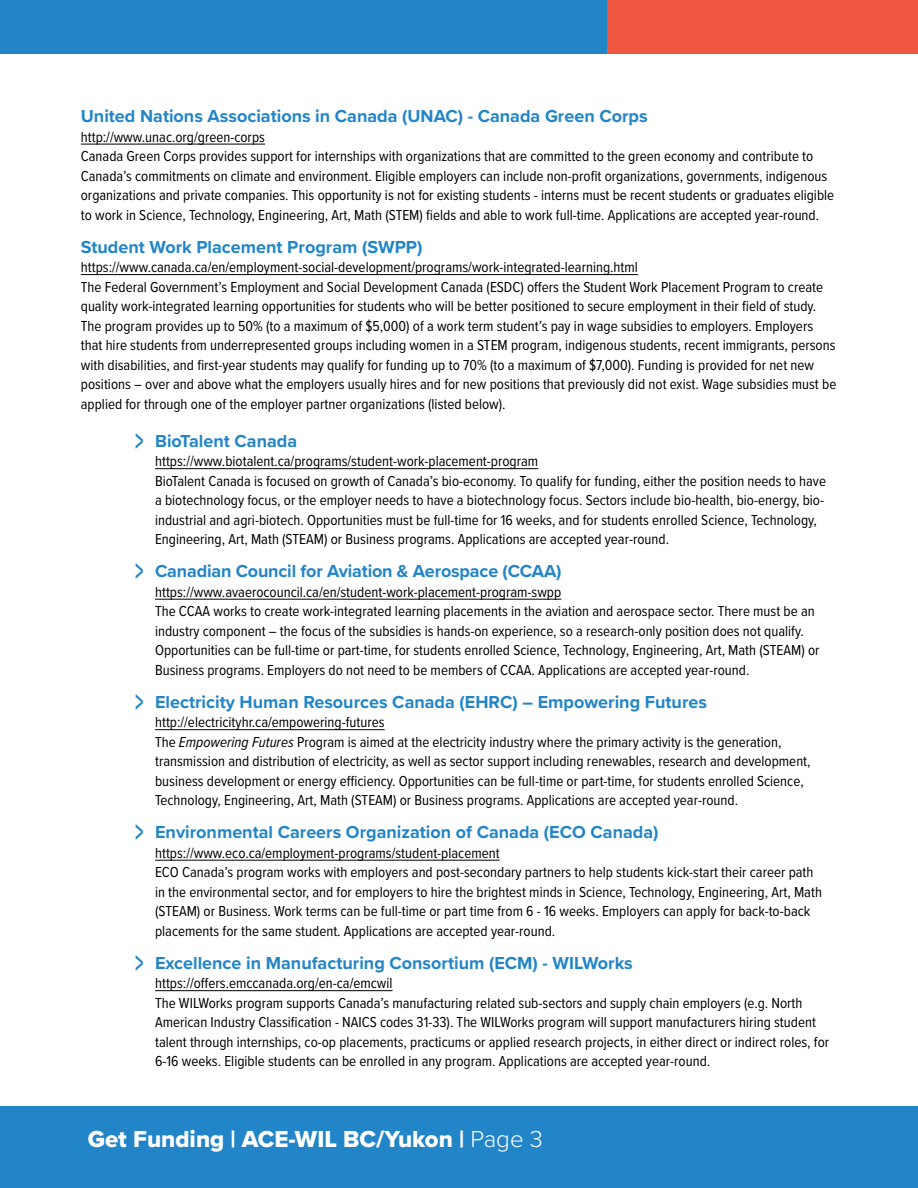
<style>
.page{position:relative;width:918px;height:1188px;background:#fff}
.page>*{position:absolute;margin:0;border:0;box-sizing:border-box;transform-origin:0 0}
.t1{font:500 45px "Proxima Nova Ex Cn";color:#2185c7;scale:.5 1}
.t2{font:24px "Proxima Nova Extrabld";color:#fff}
.t3{font:700 18px "Proxima Nova";color:#2185c7}
.t4{font:15px/19.5px "Proxima Nova Cond";color:#000}
.s1{font-style:italic}
.s2{font-family:"Proxima Nova";font-weight:300}
</style>
<div class="page">
<div style="left:0;top:1106px;width:918px;height:82px;background:#2185c7"></div>
<div style="left:0;top:0;width:918px;height:54px;background:#2185c7"></div>
<div style="left:608px;top:0;width:310px;height:54px;background:#f15843"></div>
<hr style="left:81px;top:144px;width:184px;height:1px;background:#000">
<hr style="left:81px;top:274px;width:557px;height:1px;background:#000">
<hr style="left:155px;top:468px;width:383px;height:1px;background:#000">
<hr style="left:155px;top:599px;width:406px;height:1px;background:#000">
<hr style="left:155px;top:729px;width:230px;height:1px;background:#000">
<hr style="left:155px;top:860px;width:345px;height:1px;background:#000">
<hr style="left:155px;top:990px;width:238px;height:1px;background:#000">
<p class="t3" style="left:81px;top:103px;width:568px">United Nations Associations in Canada (UNAC) - Canada Green Corps</p>
<p class="t4" style="left:81px;top:126px;width:755px">http://www.unac.org/green-corps<br>Canada Green Corps provides support for internships with organizations that are committed to the green economy and contribute to Canada’s commitments on climate and environment. Eligible employers can include non-profit organizations, governments, indigenous organizations and private companies. This opportunity is not for existing students - interns must be recent students or graduates eligible to work in Science, Technology, Engineering, Art, Math (STEM) fields and able to work full-time. Applications are accepted year-round.</p>
<p class="t3" style="left:81px;top:233px;width:343px">Student Work Placement Program (SWPP)</p>
<p class="t4" style="left:81px;top:257px;width:757px">https://www.canada.ca/en/employment-social-development/programs/work-integrated-learning.html<br>The Federal Government’s Employment and Social Development Canada (ESDC) offers the Student Work Placement Program to create quality work-integrated learning opportunities for students who will be better positioned to secure employment in their field of study.<br>The program provides up to 50% (to a maximum of $5,000) of a work term student’s pay in wage subsidies to employers. Employers that hire students from underrepresented groups including women in a STEM program, indigenous students, recent immigrants, persons with disabilities, and first-year students may qualify for funding up to 70% (to a maximum of $7,000). Funding is provided for net new positions – over and above what the employers usually hires and for new positions that previously did not exist. Wage subsidies must be applied for through one of the employer partner organizations (listed below).</p>
<p class="t3" style="left:155px;top:427px;width:144px">BioTalent Canada</p>
<p class="t4" style="left:155px;top:451px;width:672px">https://www.biotalent.ca/programs/student-work-placement-program<br>BioTalent Canada is focused on growth of Canada’s bio-economy. To qualify for funding, either the position needs to have a biotechnology focus, or the employer needs to have a biotechnology focus. Sectors include bio-health, bio-energy, bio&shy;industrial and agri-biotech. Opportunities must be full-time for 16 weeks, and for students enrolled Science, Technology, Engineering, Art, Math (STEAM) or Business programs. Applications are accepted year-round.</p>
<p class="t3" style="left:155px;top:558px;width:408px">Canadian Council for Aviation &amp; Aerospace (CCAA)</p>
<p class="t4" style="left:155px;top:581px;width:666px">https://www.avaerocouncil.ca/en/student-work-placement-program-swpp<br>The CCAA works to create work-integrated learning placements in the aviation and aerospace sector. There must be an industry component – the focus of the subsidies is hands-on experience, so a research-only position does not qualify.<br>Opportunities can be full-time or part-time, for students enrolled Science, Technology, Engineering, Art, Math (STEAM) or Business programs. Employers do not need to be members of CCAA. Applications are accepted year-round.</p>
<p class="t3" style="left:155px;top:688px;width:553px">Electricity Human Resources Canada (EHRC) – Empowering Futures</p>
<p class="t4" style="left:155px;top:712px;width:657px">http://electricityhr.ca/empowering-futures<br>The <span class="s1">Empowering Futures</span> Program is aimed at the electricity industry where the primary activity is the generation, transmission and distribution of electricity, as well as sector support including renewables, research and development, business development or energy efficiency. Opportunities can be full-time or part-time, for students enrolled Science, Technology, Engineering, Art, Math (STEAM) or Business programs. Applications are accepted year-round.</p>
<p class="t3" style="left:155px;top:819px;width:505px">Environmental Careers Organization of Canada (ECO Canada)</p>
<p class="t4" style="left:155px;top:842px;width:668px">https://www.eco.ca/employment-programs/student-placement<br>ECO Canada’s program works with employers and post-secondary partners to help students kick-start their career path in the environmental sector, and for employers to hire the brightest minds in Science, Technology, Engineering, Art, Math (STEAM) or Business. Work terms can be full-time or part time from 6 - 16 weeks. Employers can apply for back-to-back placements for the same student. Applications are accepted year-round.</p>
<p class="t3" style="left:155px;top:949px;width:479px">Excellence in Manufacturing Consortium (ECM) - WILWorks</p>
<p class="t4" style="left:155px;top:973px;width:676px">https://offers.emccanada.org/en-ca/emcwil<br>The WILWorks program supports Canada’s manufacturing related sub-sectors and supply chain employers (e.g. North American Industry Classification - NAICS codes 31-33). The WILWorks program will support manufacturers hiring student talent through internships, co-op placements, practicums or applied research projects, in either direct or indirect roles, for 6-16 weeks. Eligible students can be enrolled in any program. Applications are accepted year-round.</p>
<h1 class="t1" style="left:135px;top:408px;width:19px">&gt;</h1>
<h1 class="t1" style="left:135px;top:539px;width:19px">&gt;</h1>
<h1 class="t1" style="left:135px;top:669px;width:19px">&gt;</h1>
<h1 class="t1" style="left:135px;top:800px;width:19px">&gt;</h1>
<h1 class="t1" style="left:135px;top:930px;width:19px">&gt;</h1>
<h2 class="t2" style="left:88px;top:1121px;width:457px">Get Funding | ACE-WIL BC/Yukon | <span class="s2">Page 3</span></h2>
</div>
